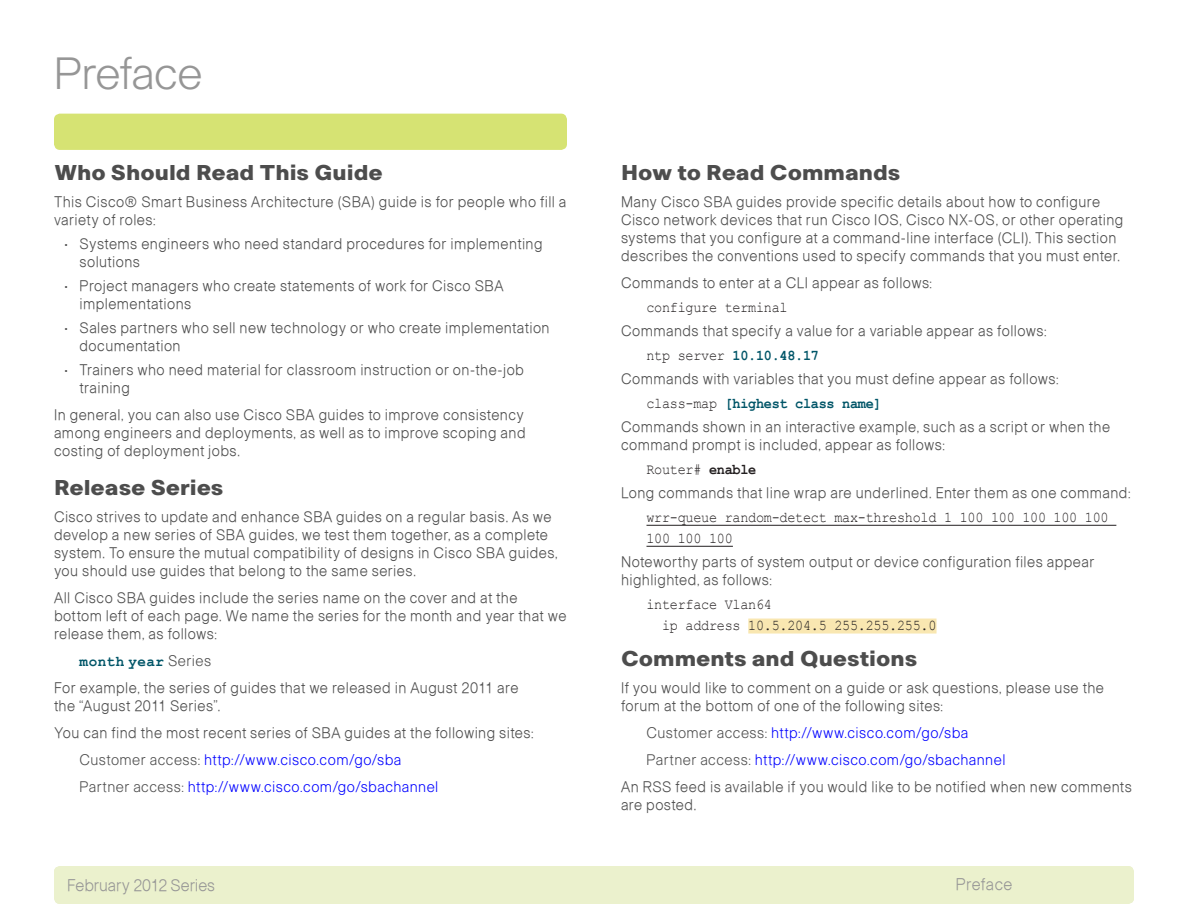
<style>
.page{position:relative;width:1188px;height:918px;background:#fff}
.page>*{position:absolute;margin:0;border:0;box-sizing:border-box;transform-origin:0 0}
.Heading_1_not_in_ToC{font:300 44.25px "Cisco";letter-spacing:-.025em;color:#969696}
.Heading_2_not_in_ToC{font:900 21px "Cisco";color:#4d4d4d}
.Series_Date{font:16.5px "Ciscolight";letter-spacing:-.005em;color:#969696;scale:.95 1}
.Body_text_SBA{font:16.5px "Ciscolight";letter-spacing:.02em;color:#969696;scale:.95 1}
.Body_text_SBA-2{font:15px/18px "Ciscolight";letter-spacing:.03em;color:#4d4d4d;scale:.95 1}
.Bullet_1_SBA{font:15px/18px "Ciscolight";letter-spacing:.03em;color:#4d4d4d;scale:.95 1}
.Body_text_indent_SBA{font:300 15px "Cisco";letter-spacing:.03em;color:#00f;scale:.95 1}
.CLI_in_step_SBA{font:15px "Courier New";letter-spacing:-.02em;color:#231f20;scale:.9 1}
.CLI_in_step_SBA-2{font:700 15px "Courier New";letter-spacing:-.02em;color:#005568;scale:.9 1}
.Body_text_indent_SBA-2{font:700 15px "Courier New";letter-spacing:.04em;color:#005568;scale:.95 1}
.s1{font-family:"Cisco";font-weight:300;color:#4d4d4d}
.s2{color:#4d4d4d}
.s3{font-weight:400;color:#231f20}
.s4{font-weight:700}
</style>
<div class="page">
<div style="left:54px;top:114px;width:513px;height:36px;background:#d6e373;border-radius:6px"></div>
<div style="left:54px;top:866px;width:1080px;height:38px;background:#ebf1cd;border-radius:6px"></div>
<hr style="left:646px;top:525px;width:470px;height:1px;background:#231f20">
<hr style="left:646px;top:546px;width:87px;height:1px;background:#231f20">
<div style="left:748px;top:619px;width:189px;height:15px;background:#f9e7b1"></div>
<p class="Heading_1_not_in_ToC" style="left:54px;top:46px;width:150px">Preface</p>
<p class="Heading_2_not_in_ToC" style="left:54px;top:160px;width:330px">Who Should Read This Guide</p>
<p class="Body_text_SBA-2" style="left:54px;top:193px;width:541px">This Cisco® Smart Business Architecture (SBA) guide is for people who fill a variety of roles:</p>
<p class="Bullet_1_SBA" style="left:80px;top:235px;width:489px;text-indent:-15px">• Systems engineers who need standard procedures for implementing solutions</p>
<p class="Bullet_1_SBA" style="left:80px;top:277px;width:448px;text-indent:-15px">• Project managers who create statements of work for Cisco SBA implementations</p>
<p class="Bullet_1_SBA" style="left:80px;top:319px;width:496px;text-indent:-15px">• Sales partners who sell new technology or who create implementation documentation</p>
<p class="Bullet_1_SBA" style="left:80px;top:361px;width:469px;text-indent:-15px">• Trainers who need material for classroom instruction or on-the-job training</p>
<p class="Body_text_SBA-2" style="left:54px;top:406px;width:498px">In general, you can also use Cisco SBA guides to improve consistency among engineers and deployments, as well as to improve scoping and costing of deployment jobs.</p>
<p class="Heading_2_not_in_ToC" style="left:54px;top:475px;width:171px">Release Series</p>
<p class="Body_text_SBA-2" style="left:54px;top:508px;width:532px">Cisco strives to update and enhance SBA guides on a regular basis. As we develop a new series of SBA guides, we test them together, as a complete system. To ensure the mutual compatibility of designs in Cisco SBA guides, you should use guides that belong to the same series.</p>
<p class="Body_text_SBA-2" style="left:54px;top:589px;width:541px">All Cisco SBA guides include the series name on the cover and at the bottom left of each page. We name the series for the month and year that we release them, as follows:</p>
<p class="Body_text_indent_SBA-2" style="left:80px;top:652px;width:140px">month year <span class="s1">Series</span></p>
<p class="Body_text_SBA-2" style="left:54px;top:679px;width:490px">For example, the series of guides that we released in August 2011 are the “August 2011 Series”.</p>
<p class="Body_text_SBA-2" style="left:54px;top:724px;width:506px">You can find the most recent series of SBA guides at the following sites:</p>
<p class="Body_text_indent_SBA" style="left:80px;top:751px;width:340px"><span class="s2">Customer access:</span> http://www.cisco.com/go/sba</p>
<p class="Body_text_indent_SBA" style="left:80px;top:778px;width:379px"><span class="s2">Partner access:</span> http://www.cisco.com/go/sbachannel</p>
<p class="Heading_2_not_in_ToC" style="left:621px;top:159px;width:281px">How to Read Commands</p>
<p class="Body_text_SBA-2" style="left:621px;top:192px;width:530px">Many Cisco SBA guides provide specific details about how to configure Cisco network devices that run Cisco IOS, Cisco NX-OS, or other operating systems that you configure at a command-line interface (CLI). This section describes the conventions used to specify commands that you must enter.</p>
<p class="Body_text_SBA-2" style="left:621px;top:273px;width:329px">Commands to enter at a CLI appear as follows:</p>
<p class="CLI_in_step_SBA" style="left:646px;top:298px;width:158px">configure terminal</p>
<p class="Body_text_SBA-2" style="left:621px;top:321px;width:450px">Commands that specify a value for a variable appear as follows:</p>
<p class="CLI_in_step_SBA-2" style="left:646px;top:346px;width:193px"><span class="s3">ntp server</span> 10.10.48.17</p>
<p class="Body_text_SBA-2" style="left:621px;top:369px;width:462px">Commands with variables that you must define appear as follows:</p>
<p class="CLI_in_step_SBA-2" style="left:646px;top:394px;width:263px"><span class="s3">class-map</span> [highest class name]</p>
<p class="Body_text_SBA-2" style="left:621px;top:417px;width:516px">Commands shown in an interactive example, such as a script or when the command prompt is included, appear as follows:</p>
<p class="CLI_in_step_SBA" style="left:646px;top:460px;width:124px">Router# <span class="s4">enable</span></p>
<p class="Body_text_SBA-2" style="left:621px;top:483px;width:538px">Long commands that line wrap are underlined. Enter them as one command:</p>
<p class="CLI_in_step_SBA" style="left:646px;top:508px;width:515px">wrr-queue random-detect max-threshold 1 100 100 100 100 100</p>
<p class="CLI_in_step_SBA" style="left:646px;top:529px;width:98px">100 100 100</p>
<p class="Body_text_SBA-2" style="left:621px;top:552px;width:500px">Noteworthy parts of system output or device configuration files appear highlighted, as follows:</p>
<p class="CLI_in_step_SBA" style="left:646px;top:595px;width:141px">interface Vlan64</p>
<p class="CLI_in_step_SBA" style="left:662px;top:616px;width:306px">ip address 10.5.204.5 255.255.255.0</p>
<p class="Heading_2_not_in_ToC" style="left:621px;top:645px;width:298px">Comments and Questions</p>
<p class="Body_text_SBA-2" style="left:621px;top:678px;width:510px">If you would like to comment on a guide or ask questions, please use the forum at the bottom of one of the following sites:</p>
<p class="Body_text_indent_SBA" style="left:646px;top:723px;width:340px"><span class="s2">Customer access:</span> http://www.cisco.com/go/sba</p>
<p class="Body_text_indent_SBA" style="left:646px;top:750px;width:379px"><span class="s2">Partner access:</span> http://www.cisco.com/go/sbachannel</p>
<p class="Body_text_SBA-2" style="left:621px;top:777px;width:539px">An RSS feed is available if you would like to be notified when new comments are posted.</p>
<p class="Series_Date" style="left:67px;top:875px;width:157px">February 2012 Series</p>
<p class="Body_text_SBA" style="left:956px;top:874px;width:61px">Preface</p>
</div>
